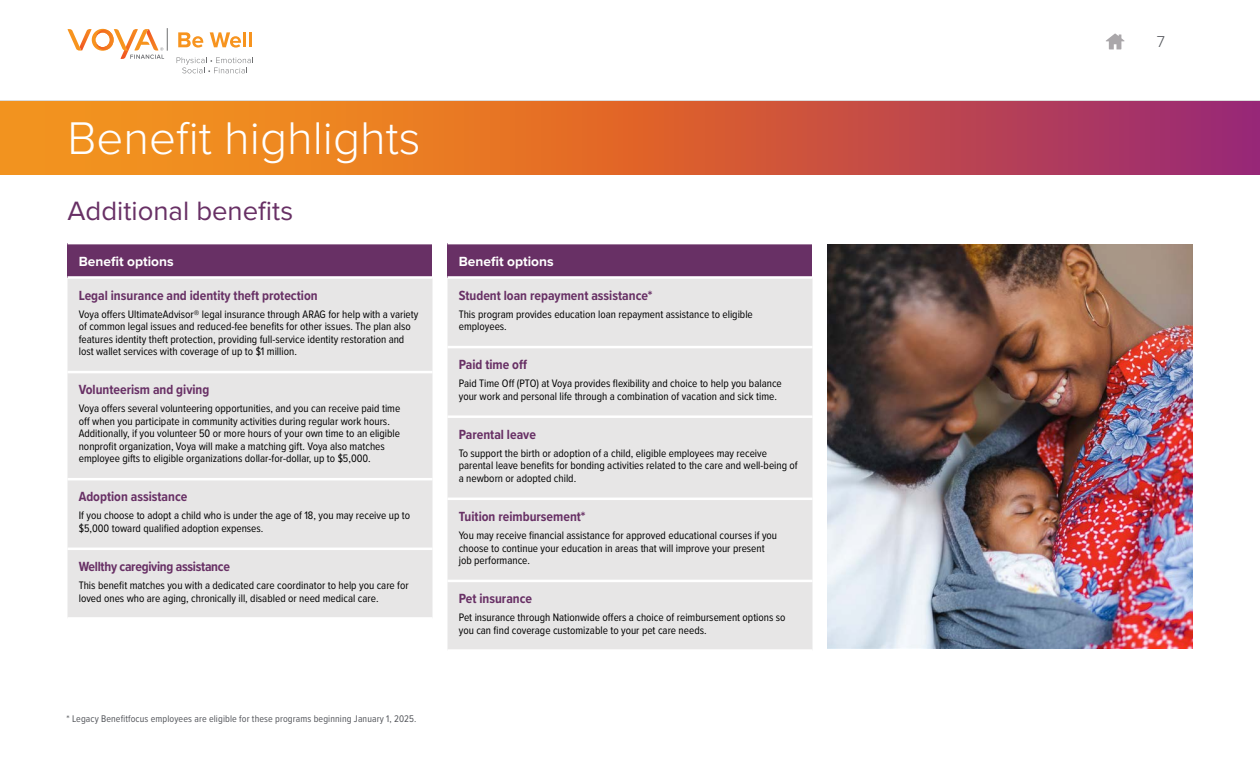
<style>
.page{position:relative;width:1260px;height:765px;background:#fff}
.page>*{position:absolute;margin:0;border:0;box-sizing:border-box;transform-origin:0 0}
.t1{font:300 47.5px "Proxima Nova";color:#fff}
.t2{font:27.5px "Proxima Nova";color:#683065}
.t3{font:300 16.25px "Proxima Nova";color:#54565b}
.t4{font:700 13.75px "Proxima Nova Cond";color:#683065}
.t5{font:700 13.75px "Proxima Nova";color:#fff}
.t6{font:700 13.75px "Proxima Nova Cond";letter-spacing:-.02em;color:#683065}
.t7{font:11.25px/12.5px "Proxima Nova Cond";color:#000}
.t8{font:10px "Proxima Nova Cond";letter-spacing:.01em;color:#54565b}
</style>
<div class="page">
<svg style="left:1106px;top:33px;width:19px;height:16px"></svg>
<svg style="left:178px;top:32px;width:25px;height:16px"></svg>
<svg style="left:210px;top:32px;width:31px;height:16px"></svg>
<hr style="left:243px;top:32px;width:3px;height:15px;background:#f7941f">
<hr style="left:249px;top:32px;width:3px;height:15px;background:#f7941f">
<svg style="left:67px;top:28px;width:101px;height:31px"></svg>
<svg style="left:177px;top:57px;width:76px;height:16px"></svg>
<div style="left:0;top:92px;width:1260px;height:13px;background:#dbdbdb"></div>
<div style="left:0;top:94px;width:1260px;height:6px;background:#fff"></div>
<div style="left:0;top:90px;width:1260px;height:6px;background:#fff"></div>
<svg style="left:0;top:101px;width:1260px;height:73px"></svg>
<div style="left:68px;top:243px;width:364px;height:34px;background:#683065"></div>
<div style="left:68px;top:279px;width:364px;height:338px;background:#e7e6e6"></div>
<hr style="left:68px;top:242px;width:364px;height:2px;background:#fff">
<hr style="left:68px;top:276px;width:364px;height:3px;background:#fff">
<hr style="left:68px;top:548px;width:364px;height:2px;background:#fff">
<hr style="left:68px;top:371px;width:364px;height:2px;background:#fff">
<hr style="left:68px;top:478px;width:364px;height:2px;background:#fff">
<div style="left:448px;top:243px;width:364px;height:34px;background:#683065"></div>
<div style="left:448px;top:279px;width:364px;height:370px;background:#e7e6e6"></div>
<hr style="left:448px;top:242px;width:364px;height:2px;background:#fff">
<hr style="left:448px;top:276px;width:364px;height:3px;background:#fff">
<hr style="left:448px;top:346px;width:364px;height:2px;background:#fff">
<hr style="left:448px;top:415px;width:364px;height:3px;background:#fff">
<hr style="left:448px;top:580px;width:364px;height:2px;background:#fff">
<hr style="left:448px;top:498px;width:364px;height:2px;background:#fff">
<img style="left:827px;top:245px;width:365px;height:404px">
<h1 class="t1" style="left:68px;top:103px;width:355px">Benefit highlights</h1>
<h2 class="t2" style="left:68px;top:190px;width:227px">Additional benefits</h2>
<p class="t5" style="left:79px;top:251px;width:96px">Benefit options</p>
<p class="t4" style="left:79px;top:285px;width:240px">Legal insurance and identity theft protection</p>
<p class="t7" style="left:79px;top:307px;width:341px">Voya offers UltimateAdvisor® legal insurance through ARAG for help with a variety of common legal issues and reduced-fee benefits for other issues. The plan also features identity theft protection, providing full-service identity restoration and lost wallet services with coverage of up to $1 million.</p>
<p class="t4" style="left:79px;top:380px;width:132px">Volunteerism and giving</p>
<p class="t7" style="left:79px;top:402px;width:323px">Voya offers several volunteering opportunities, and you can receive paid time off when you participate in community activities during regular work hours.<br>Additionally, if you volunteer 50 or more hours of your own time to an eligible nonprofit organization, Voya will make a matching gift. Voya also matches employee gifts to eligible organizations dollar-for-dollar, up to $5,000.</p>
<p class="t4" style="left:79px;top:487px;width:110px">Adoption assistance</p>
<p class="t7" style="left:79px;top:509px;width:333px">If you choose to adopt a child who is under the age of 18, you may receive up to $5,000 toward qualified adoption expenses.</p>
<p class="t6" style="left:79px;top:556px;width:153px">Wellthy caregiving assistance</p>
<p class="t7" style="left:79px;top:579px;width:332px">This benefit matches you with a dedicated care coordinator to help you care for loved ones who are aging, chronically ill, disabled or need medical care.</p>
<p class="t8" style="left:67px;top:712px;width:351px">* Legacy Benefitfocus employees are eligible for these programs beginning January 1, 2025.</p>
<p class="t5" style="left:459px;top:251px;width:96px">Benefit options</p>
<p class="t4" style="left:459px;top:285px;width:195px">Student loan repayment assistance*</p>
<p class="t7" style="left:459px;top:307px;width:296px">This program provides education loan repayment assistance to eligible employees.</p>
<p class="t4" style="left:459px;top:355px;width:70px">Paid time off</p>
<p class="t7" style="left:459px;top:377px;width:325px">Paid Time Off (PTO) at Voya provides flexibility and choice to help you balance your work and personal life through a combination of vacation and sick time.</p>
<p class="t4" style="left:459px;top:424px;width:79px">Parental leave</p>
<p class="t7" style="left:459px;top:446px;width:341px">To support the birth or adoption of a child, eligible employees may receive parental leave benefits for bonding activities related to the care and well-being of a newborn or adopted child.</p>
<p class="t4" style="left:459px;top:506px;width:128px">Tuition reimbursement*</p>
<p class="t7" style="left:459px;top:529px;width:320px">You may receive financial assistance for approved educational courses if you choose to continue your education in areas that will improve your present job performance.</p>
<p class="t4" style="left:459px;top:588px;width:75px">Pet insurance</p>
<p class="t7" style="left:459px;top:611px;width:328px">Pet insurance through Nationwide offers a choice of reimbursement options so you can find coverage customizable to your pet care needs.</p>
<h3 class="t3" style="left:1157px;top:29px;width:10px">7</h3>
</div>
